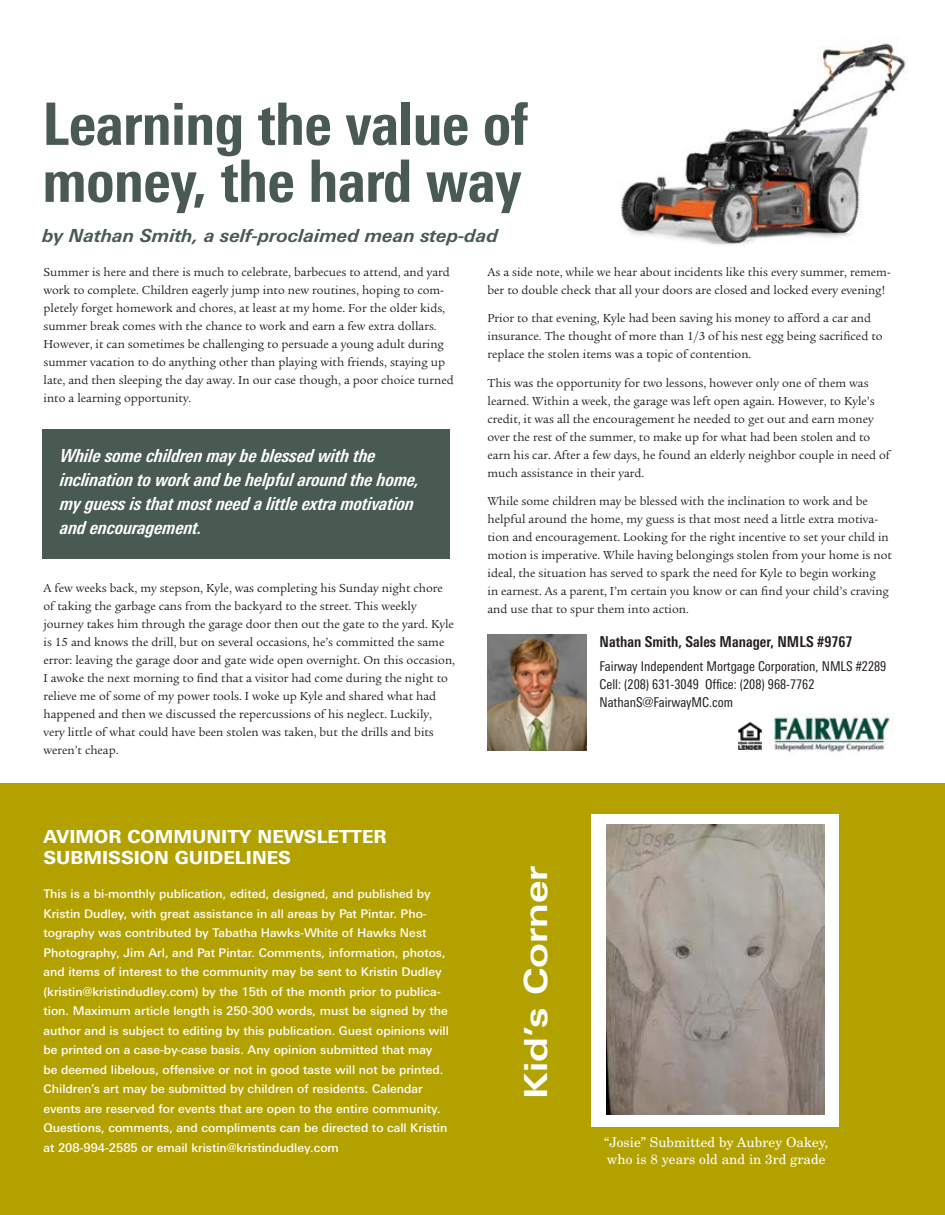
<style>
.page{position:relative;width:945px;height:1215px;background:#fff}
.page>*{position:absolute;margin:0;border:0;box-sizing:border-box;transform-origin:0 0}
.t1{font:800 condensed 58.5px/57px "Linotype Univers";letter-spacing:-.01em;color:#495a53}
.t2{font:700 31.8px "Linotype Univers Extd";color:#fff}
.t3{font:italic 700 condensed 18px/24px "Linotype Univers";color:#fff}
.t4{font:800 18px/21px "Linotype Univers Basic";color:#fff}
.t5{font:italic 700 18px "Linotype Univers Basic";color:#495a53}
.t6{font:700 condensed 15px "Linotype Univers";color:#241d1c}
.t7{font:condensed 13.5px/18px "Linotype Univers";color:#241d1c}
.t8{font:13.5px/16.5px "New Century Schlbk";color:#fff}
.t9{font:12px/18px "Legacy Serif";color:#241d1c}
.t10{font:500 12px/19.5px "Linotype Univers Basic";color:#fff}
</style>
<div class="page">
<div style="left:0;top:783px;width:945px;height:432px;background:#b3a100"></div>
<img style="left:488px;top:634px;width:99px;height:117px">
<img style="left:770px;top:714px;width:124px;height:40px">
<img style="left:738px;top:722px;width:24px;height:27px">
<div style="left:42px;top:430px;width:408px;height:129px;background:#495a53"></div>
<img style="left:619px;top:38px;width:287px;height:207px">
<div style="left:591px;top:814px;width:247px;height:313px;background:#fff"></div>
<img style="left:606px;top:825px;width:218px;height:290px">
<h1 class="t1" style="left:42px;top:95px;width:488px">Learning the value of money, the hard way</h1>
<h3 class="t5" style="left:42px;top:225px;width:457px">by Nathan Smith, a self-proclaimed mean step-dad</h3>
<p class="t9" style="left:44px;top:263px;width:412px">Summer is here and there is much to celebrate, barbecues to attend, and yard work to complete. Children eagerly jump into new routines, hoping to com&shy;pletely forget homework and chores, at least at my home. For the older kids, summer break comes with the chance to work and earn a few extra dollars.<br>However, it can sometimes be challenging to persuade a young adult during summer vacation to do anything other than playing with friends, staying up late, and then sleeping the day away. In our case though, a poor choice turned into a learning opportunity.</p>
<h3 class="t3" style="left:61px;top:443px;width:361px">While some children may be blessed with the inclination to work and be helpful around the home, my guess is that most need a little extra motivation and encouragement.</h3>
<p class="t9" style="left:44px;top:579px;width:413px">A few weeks back, my stepson, Kyle, was completing his Sunday night chore of taking the garbage cans from the backyard to the street. This weekly journey takes him through the garage door then out the gate to the yard. Kyle is 15 and knows the drill, but on several occasions, he’s committed the same error: leaving the garage door and gate wide open overnight. On this occasion, I awoke the next morning to find that a visitor had come during the night to relieve me of some of my power tools. I woke up Kyle and shared what had happened and then we discussed the repercussions of his neglect. Luckily, very little of what could have been stolen was taken, but the drills and bits weren’t cheap.</p>
<h3 class="t4" style="left:43px;top:826px;width:345px">AVIMOR COMMUNITY NEWSLETTER<br>SUBMISSION GUIDELINES</h3>
<p class="t10" style="left:44px;top:884px;width:407px">This is a bi-monthly publication, edited, designed, and published by Kristin Dudley, with great assistance in all areas by Pat Pintar. Pho&shy;tography was contributed by Tabatha Hawks-White of Hawks Nest Photography, Jim Arl, and Pat Pintar. Comments, information, photos, and items of interest to the community may be sent to Kristin Dudley (kristin@kristindudley.com) by the 15th of the month prior to publica&shy;tion. Maximum article length is 250-300 words, must be signed by the author and is subject to editing by this publication. Guest opinions will be printed on a case-by-case basis. Any opinion submitted that may be deemed libelous, offensive or not in good taste will not be printed.<br>Children’s art may be submitted by children of residents. Calendar events are reserved for events that are open to the entire community.<br>Questions, comments, and compliments can be directed to call Kristin at 208-994-2585 or email kristin@kristindudley.com</p>
<p class="t9" style="left:488px;top:263px;width:405px">As a side note, while we hear about incidents like this every summer, remem&shy;ber to double check that all your doors are closed and locked every evening!</p>
<p class="t9" style="left:488px;top:309px;width:397px">Prior to that evening, Kyle had been saving his money to afford a car and insurance. The thought of more than 1/3 of his nest egg being sacrificed to replace the stolen items was a topic of contention.</p>
<p class="t9" style="left:488px;top:374px;width:404px">This was the opportunity for two lessons, however only one of them was learned. Within a week, the garage was left open again. However, to Kyle’s credit, it was all the encouragement he needed to get out and earn money over the rest of the summer, to make up for what had been stolen and to earn his car. After a few days, he found an elderly neighbor couple in need of much assistance in their yard.</p>
<p class="t9" style="left:488px;top:492px;width:406px">While some children may be blessed with the inclination to work and be helpful around the home, my guess is that most need a little extra motiva&shy;tion and encouragement. Looking for the right incentive to set your child in motion is imperative. While having belongings stolen from your home is not ideal, the situation has served to spark the need for Kyle to begin working<br>in earnest. As a parent, I’m certain you know or can find your child’s craving and use that to spur them into action.</p>
<p class="t6" style="left:600px;top:633px;width:255px">Nathan Smith, Sales Manager, NMLS #9767</p>
<p class="t7" style="left:600px;top:657px;width:288px">Fairway Independent Mortgage Corporation, NMLS #2289<br>Cell: (208) 631-3049 Office: (208) 968-7762<br>NathanS@FairwayMC.com</p>
<h2 class="t2" style="left:517px;top:1099px;width:235px;rotate:-90deg">Kid’s Corner</h2>
<p class="t8" style="left:604px;top:1134px;width:226px">“Josie” Submitted by Aubrey Oakey, who is 8 years old and in 3rd grade</p>
</div>
